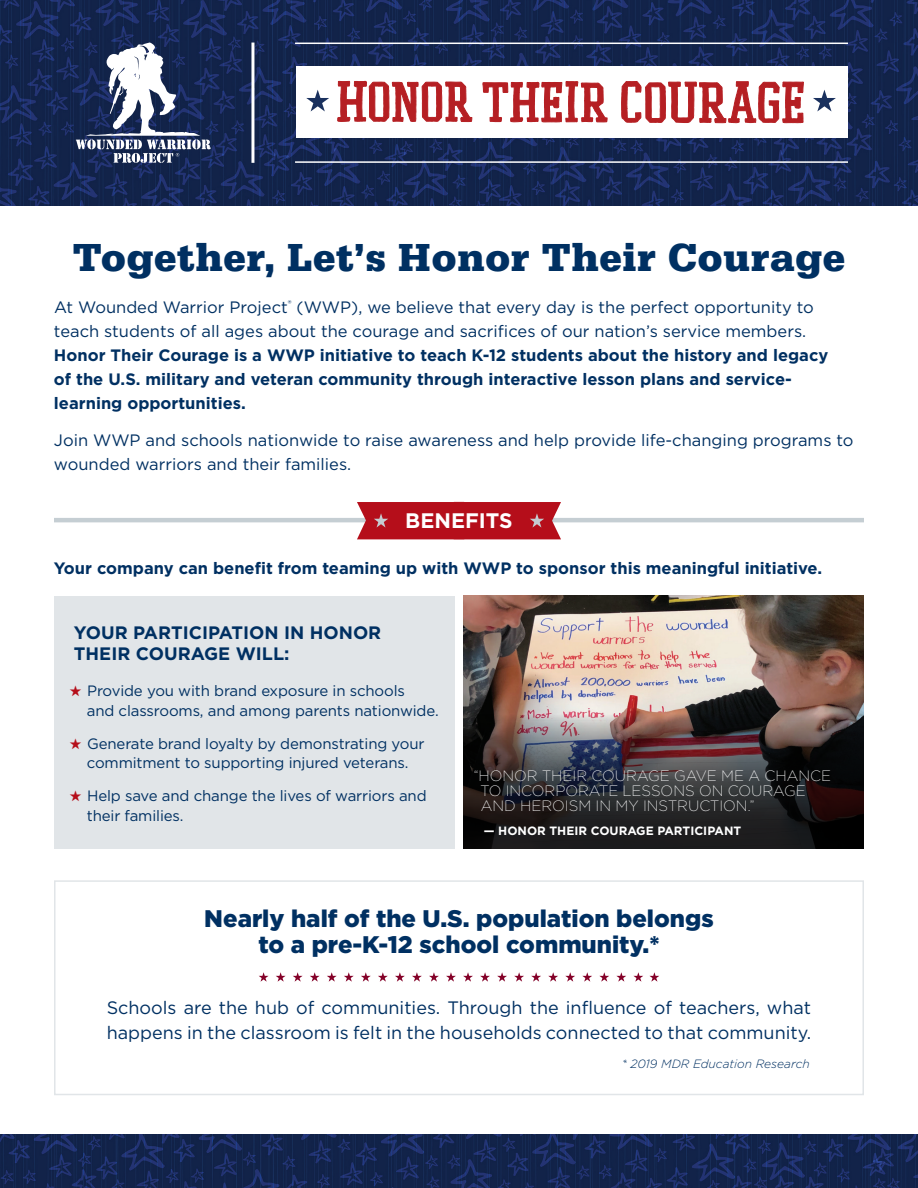
<style>
.page{position:relative;width:918px;height:1188px;background:#fff}
.page>*{position:absolute;margin:0;border:0;box-sizing:border-box;transform-origin:0 0}
.t1{font:700 40.5px "Serifa";letter-spacing:.02em;color:#003062}
.t2{font:900 24px/25.5px "Gotham";color:#003062;text-align:center}
.t3{font:700 21px "Gotham";color:#fff}
.t4{font:18px/25.5px "Gotham";color:#003062}
.t5{font:700 18px/21px "Gotham";color:#003062}
.t6{font:16.5px/24px "Gotham";color:#003062}
.t7{font:700 16.5px/24px "Gotham";color:#003062}
.t8{font:15px/19.5px "Gotham";letter-spacing:-.01em;color:#003062}
.t9{font:200 15px/15px "Gotham";color:#fff}
.t10{font:700 12px "Gotham";color:#fff}
.t11{font:italic 300 12px "Gotham";color:#003062}
.s1{color:#b50e1a}
</style>
<div class="page">
<hr style="left:54px;top:518px;width:810px;height:4px;background:#c5ced3">
<div style="left:54px;top:596px;width:401px;height:253px;background:#e1e5e8"></div>
<img style="left:0;top:0;width:918px;height:205px">
<div style="left:296px;top:66px;width:551px;height:72px;background:#fff"></div>
<svg style="left:337px;top:81px;width:136px;height:41px"></svg>
<svg style="left:482px;top:81px;width:126px;height:42px"></svg>
<svg style="left:621px;top:81px;width:183px;height:42px"></svg>
<svg style="left:306px;top:90px;width:23px;height:21px"></svg>
<svg style="left:813px;top:90px;width:23px;height:21px"></svg>
<hr style="left:295px;top:43px;width:553px;height:1px;background:#fff">
<hr style="left:295px;top:161px;width:553px;height:2px;background:#fff">
<svg style="left:357px;top:502px;width:204px;height:37px;background:#b71b26"></svg>
<img style="left:0;top:1134px;width:918px;height:54px">
<img style="left:463px;top:596px;width:401px;height:117px">
<img style="left:463px;top:713px;width:401px;height:135px">
<div style="left:474px;top:770px;width:370px;height:80px;background:#231f20;opacity:.65"></div>
<svg style="left:259px;top:972px;width:384px;height:10px"></svg>
<svg style="left:649px;top:972px;width:10px;height:10px"></svg>
<div style="left:54px;top:880px;width:810px;height:215px;border:2px solid #e1e5e8"></div>
<svg style="left:76px;top:43px;width:135px;height:120px"></svg>
<hr style="left:251px;top:43px;width:3px;height:120px;background:#fff">
<h1 class="t1" style="left:73px;top:233px;width:774px">Together, Let’s Honor Their Courage</h1>
<p class="t6" style="left:54px;top:295px;width:761px">At Wounded Warrior Project<sup>®</sup> (WWP), we believe that every day is the perfect opportunity to teach students of all ages about the courage and sacrifices of our nation’s service members.</p>
<p class="t7" style="left:54px;top:343px;width:776px">Honor Their Courage is a WWP initiative to teach K-12 students about the history and legacy of the U.S. military and veteran community through interactive lesson plans and service&shy;learning opportunities.</p>
<p class="t6" style="left:54px;top:428px;width:801px">Join WWP and schools nationwide to raise awareness and help provide life-changing programs to wounded warriors and their families.</p>
<p class="t3" style="left:405px;top:506px;width:109px">BENEFITS</p>
<p class="t7" style="left:54px;top:556px;width:770px">Your company can benefit from teaming up with WWP to sponsor this meaningful initiative.</p>
<p class="t5" style="left:74px;top:622px;width:309px">YOUR PARTICIPATION IN HONOR<br>THEIR COURAGE WILL:</p>
<p class="t8" style="left:87px;top:681px;width:353px;text-indent:-17px"><span class="s1">★</span> Provide you with brand exposure in schools<br>and classrooms, and among parents nationwide.</p>
<p class="t8" style="left:69px;top:733px;width:357px;text-align:center"><span class="s1">★</span> Generate brand loyalty by demonstrating your commitment to supporting injured veterans.</p>
<p class="t8" style="left:87px;top:786px;width:341px;text-indent:-17px"><span class="s1">★</span> Help save and change the lives of warriors and their families.</p>
<p class="t9" style="left:480px;top:768px;width:352px;text-indent:-7px">“HONOR THEIR COURAGE GAVE ME A CHANCE<br>TO INCORPORATE LESSONS ON COURAGE<br>AND HEROISM IN MY INSTRUCTION.”</p>
<p class="t10" style="left:484px;top:823px;width:259px">— HONOR THEIR COURAGE PARTICIPANT</p>
<h2 class="t2" style="left:204px;top:906px;width:511px">Nearly half of the U.S. population belongs to a pre-K-12 school community.*</h2>
<p class="t4" style="left:107px;top:994px;width:706px">Schools are the hub of communities. Through the influence of teachers, what happens in the classroom is felt in the households connected to that community.</p>
<p class="t11" style="left:622px;top:1057px;width:190px">* 2019 MDR Education Research</p>
</div>
